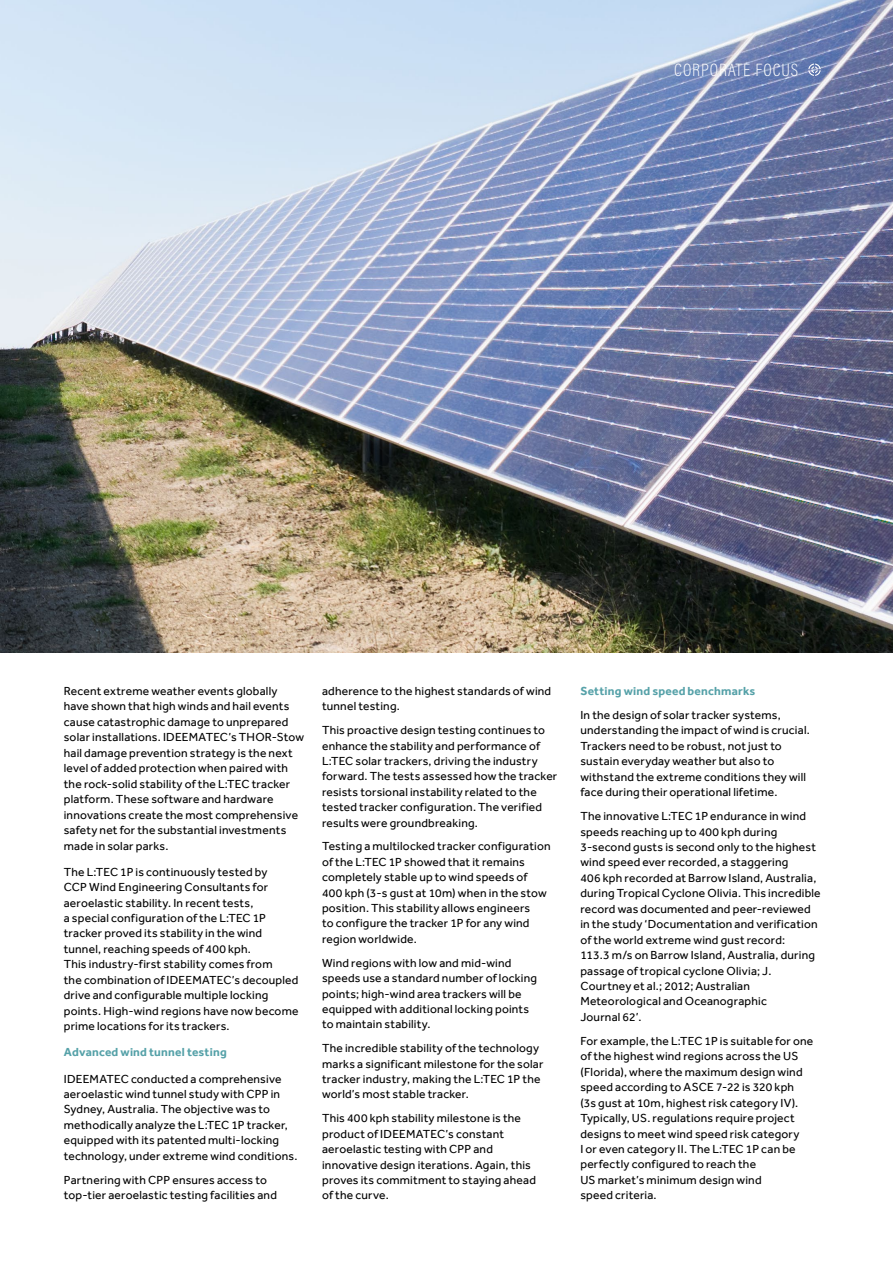
<style>
.page{position:relative;width:893px;height:1263px;background:#fff}
.page>*{position:absolute;margin:0;border:0;box-sizing:border-box;transform-origin:0 0}
.t1{font:200 18px "Acumin Pro Cond";letter-spacing:.055em;color:#fff}
.t2{font:12px/15.5px "Effra";letter-spacing:.015em;color:#000}
.t3{font:700 12px "Effra";letter-spacing:.015em;color:#55a1a8}
</style>
<div class="page">
<img style="left:0;top:0;width:893px;height:653px">
<svg style="left:808px;top:64px;width:13px;height:12px"></svg>
<h1 class="t1" style="left:674px;top:58px;width:125px">CORPORATE FOCUS</h1>
<p class="t2" style="left:64px;top:683px;width:242px">Recent extreme weather events globally have shown that high winds and hail events cause catastrophic damage to unprepared solar installations. IDEEMATEC’s THOR-Stow hail damage prevention strategy is the next level of added protection when paired with the rock-solid stability of the L:TEC tracker platform. These software and hardware innovations create the most comprehensive safety net for the substantial investments made in solar parks.</p>
<p class="t2" style="left:64px;top:864px;width:236px">The L:TEC 1P is continuously tested by<br>CCP Wind Engineering Consultants for aeroelastic stability. In recent tests,<br>a special configuration of the L:TEC 1P tracker proved its stability in the wind tunnel, reaching speeds of 400 kph.<br>This industry-first stability comes from<br>the combination of IDEEMATEC’s decoupled drive and configurable multiple locking points. High-wind regions have now become prime locations for its trackers.</p>
<p class="t3" style="left:64px;top:1045px;width:165px">Advanced wind tunnel testing</p>
<p class="t2" style="left:64px;top:1071px;width:235px">IDEEMATEC conducted a comprehensive aeroelastic wind tunnel study with CPP in Sydney, Australia. The objective was to methodically analyze the L:TEC 1P tracker, equipped with its patented multi-locking technology, under extreme wind conditions.</p>
<p class="t2" style="left:64px;top:1172px;width:215px">Partnering with CPP ensures access to top-tier aeroelastic testing facilities and</p>
<p class="t2" style="left:322px;top:683px;width:231px">adherence to the highest standards of wind tunnel testing.</p>
<p class="t2" style="left:322px;top:722px;width:237px">This proactive design testing continues to enhance the stability and performance of L:TEC solar trackers, driving the industry forward. The tests assessed how the tracker resists torsional instability related to the tested tracker configuration. The verified results were groundbreaking.</p>
<p class="t2" style="left:322px;top:839px;width:230px">Testing a multilocked tracker configuration of the L:TEC 1P showed that it remains completely stable up to wind speeds of 400 kph (3-s gust at 10m) when in the stow position. This stability allows engineers<br>to configure the tracker 1P for any wind region worldwide.</p>
<p class="t2" style="left:322px;top:955px;width:217px">Wind regions with low and mid-wind speeds use a standard number of locking points; high-wind area trackers will be equipped with additional locking points to maintain stability.</p>
<p class="t2" style="left:322px;top:1040px;width:223px">The incredible stability of the technology marks a significant milestone for the solar tracker industry, making the L:TEC 1P the world’s most stable tracker.</p>
<p class="t2" style="left:322px;top:1110px;width:215px">This 400 kph stability milestone is the product of IDEEMATEC’s constant aeroelastic testing with CPP and innovative design iterations. Again, this proves its commitment to staying ahead of the curve.</p>
<p class="t3" style="left:580px;top:684px;width:177px">Setting wind speed benchmarks</p>
<p class="t2" style="left:580px;top:707px;width:231px">In the design of solar tracker systems, understanding the impact of wind is crucial.<br>Trackers need to be robust, not just to sustain everyday weather but also to withstand the extreme conditions they will face during their operational lifetime.</p>
<p class="t2" style="left:580px;top:808px;width:242px">The innovative L:TEC 1P endurance in wind speeds reaching up to 400 kph during 3-second gusts is second only to the highest wind speed ever recorded, a staggering<br>406 kph recorded at Barrow Island, Australia, during Tropical Cyclone Olivia. This incredible record was documented and peer-reviewed in the study ‘Documentation and verification of the world extreme wind gust record:<br>113.3 m/s on Barrow Island, Australia, during passage of tropical cyclone Olivia; J.<br>Courtney et al.; 2012; Australian Meteorological and Oceanographic<br>Journal 62’.</p>
<p class="t2" style="left:580px;top:1033px;width:234px">For example, the L:TEC 1P is suitable for one of the highest wind regions across the US (Florida), where the maximum design wind speed according to ASCE 7-22 is 320 kph<br>(3s gust at 10m, highest risk category IV).<br>Typically, US. regulations require project designs to meet wind speed risk category<br>I or even category II. The L:TEC 1P can be perfectly configured to reach the<br>US market’s minimum design wind<br>speed criteria.</p>
</div>
